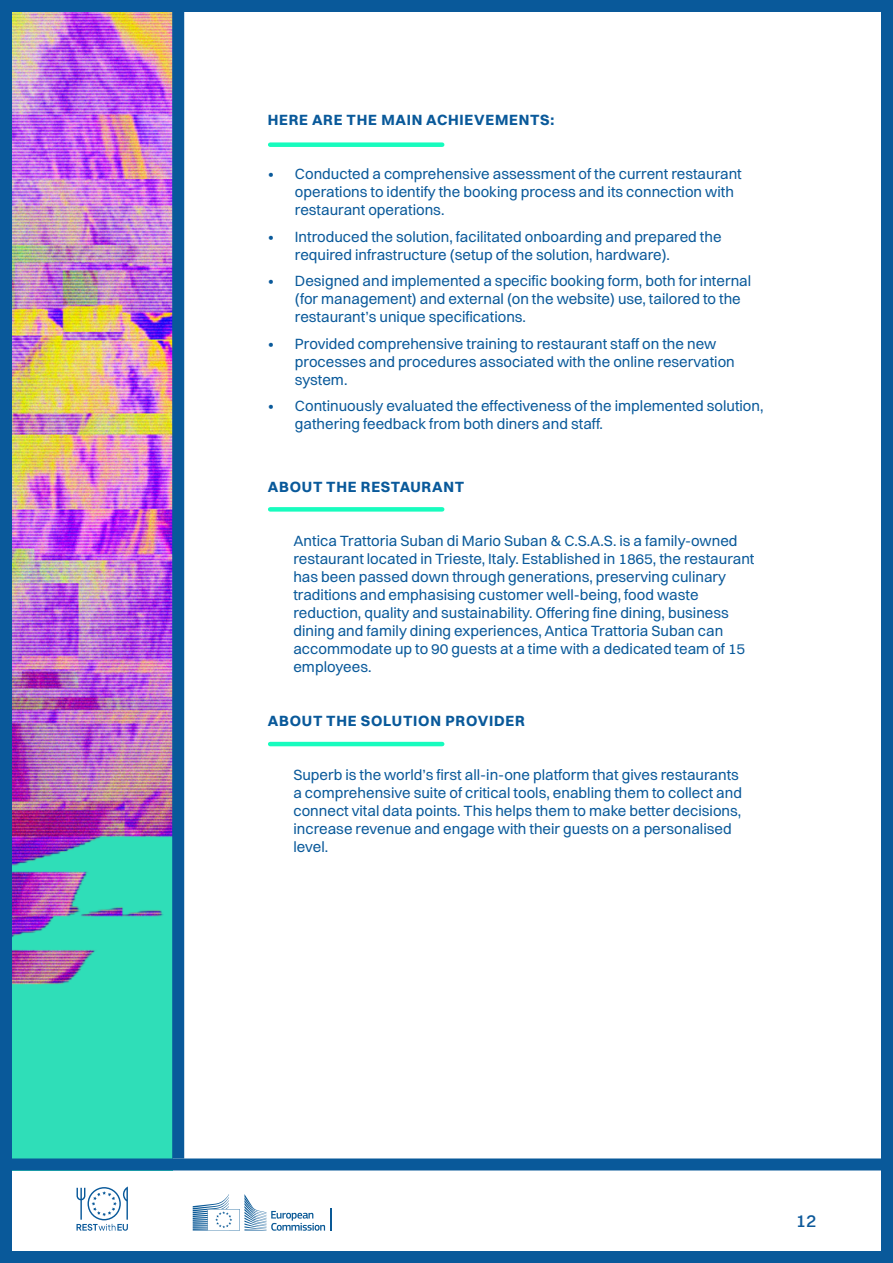
<style>
.page{position:relative;width:893px;height:1263px;background:#fff}
.page>*{position:absolute;margin:0;border:0;box-sizing:border-box;transform-origin:0 0}
.t1{font:500 18px "Switzer";color:#0d599a}
.t2{font:15px/18px "Switzer";color:#09599a}
.t3{font:700 15px "Switzer";letter-spacing:.05em;color:#09599a}
</style>
<div class="page">
<img style="left:13px;top:13px;width:159px;height:1145px">
<svg style="left:77px;top:1186px;width:51px;height:45px"></svg>
<svg style="left:193px;top:1194px;width:138px;height:37px"></svg>
<div style="left:6px;top:1158px;width:887px;height:12px;background:#09599a"></div>
<div style="left:172px;top:9px;width:12px;height:1149px;background:#09599a"></div>
<div style="left:270px;top:142px;width:172px;height:5px;background:#17fcbe"></div>
<div style="left:270px;top:507px;width:172px;height:5px;background:#17fcbe"></div>
<hr style="left:270px;top:742px;width:172px;height:4px;background:#17fcbe">
<div style="left:0;top:0;width:893px;height:1263px;border:12px solid #09599a"></div>
<p class="t3" style="left:268px;top:111px;width:288px">HERE ARE THE MAIN ACHIEVEMENTS:</p>
<p class="t2" style="left:295px;top:165px;width:448px;text-indent:-27px">• Conducted a comprehensive assessment of the current restaurant operations to identify the booking process and its connection with restaurant operations.</p>
<p class="t2" style="left:295px;top:227px;width:428px;text-indent:-27px">• Introduced the solution, facilitated onboarding and prepared the required infrastructure (setup of the solution, hardware).</p>
<p class="t2" style="left:295px;top:272px;width:458px;text-indent:-27px">• Designed and implemented a specific booking form, both for internal (for management) and external (on the website) use, tailored to the restaurant’s unique specifications.</p>
<p class="t2" style="left:295px;top:334px;width:441px;text-indent:-27px">• Provided comprehensive training to restaurant staff on the new processes and procedures associated with the online reservation system.</p>
<p class="t2" style="left:295px;top:397px;width:470px;text-indent:-27px">• Continuously evaluated the effectiveness of the implemented solution, gathering feedback from both diners and staff.</p>
<p class="t3" style="left:268px;top:477px;width:198px">ABOUT THE RESTAURANT</p>
<p class="t2" style="left:293px;top:531px;width:463px">Antica Trattoria Suban di Mario Suban &amp; C.S.A.S. is a family-owned restaurant located in Trieste, Italy. Established in 1865, the restaurant has been passed down through generations, preserving culinary traditions and emphasising customer well-being, food waste reduction, quality and sustainability. Offering fine dining, business dining and family dining experiences, Antica Trattoria Suban can accommodate up to 90 guests at a time with a dedicated team of 15 employees.</p>
<p class="t3" style="left:268px;top:711px;width:258px">ABOUT THE SOLUTION PROVIDER</p>
<p class="t2" style="left:293px;top:765px;width:450px">Superb is the world’s first all-in-one platform that gives restaurants a comprehensive suite of critical tools, enabling them to collect and connect vital data points. This helps them to make better decisions, increase revenue and engage with their guests on a personalised level.</p>
<p class="t1" style="left:796px;top:1210px;width:22px">12</p>
</div>
